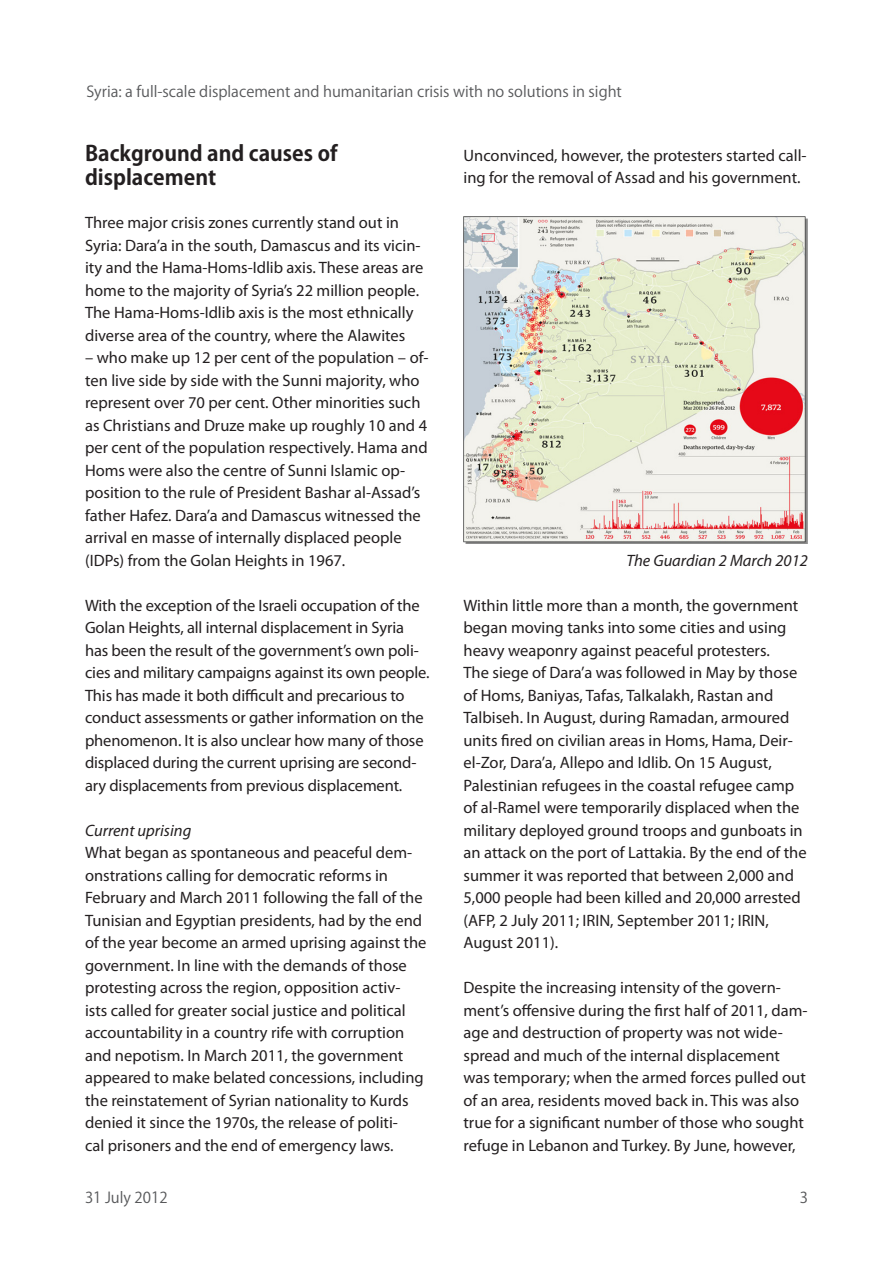
<style>
.page{position:relative;width:893px;height:1263px;background:#fff}
.page>*{position:absolute;margin:0;border:0;box-sizing:border-box;transform-origin:0 0}
.t1{font:700 21px/24px "Koz Go Pro";color:#231f20}
.Content{font:16.5px/22.5px "Myriad Pro";color:#231f20}
.Content_-_Italics{font:italic 16.5px "Myriad Pro";color:#231f20}
.pg1_Date{font:15px "Koz Go Pro";color:#57585a}
.s1{font-size:15.45px}
</style>
<div class="page">
<img style="left:463px;top:217px;width:344px;height:326px">
<p class="pg1_Date" style="left:86px;top:82px;width:537px">Syria: a full-scale displacement and humanitarian crisis with no solutions in sight</p>
<p class="t1" style="left:85px;top:142px;width:254px">Background and causes of displacement</p>
<p class="Content" style="left:85px;top:211px;width:340px">Three major crisis zones currently stand out in Syria: Dara’a in the south, Damascus and its vicin&shy;ity and the Hama-Homs-Idlib axis. These areas are home to the majority of Syria’s 22 million people.<br>The Hama-Homs-Idlib axis is the most ethnically diverse area of the country, where the Alawites</p>
<p class="Content" style="left:85px;top:346px;width:345px">– who make up 12 per cent of the population – of&shy;ten live side by side with the Sunni majority, who represent over 70 per cent. Other minorities such as Christians and Druze make up roughly 10 and 4 per cent of the population respectively. Hama and Homs were also the centre of Sunni Islamic op&shy;position to the rule of President Bashar al-Assad’s father Hafez. Dara’a and Damascus witnessed the arrival en masse of internally displaced people (IDPs) from the Golan Heights in 1967.</p>
<p class="Content" style="left:85px;top:594px;width:346px">With the exception of the Israeli occupation of the Golan Heights, all internal displacement in Syria has been the result of the government’s own poli&shy;cies and military campaigns against its own people.<br>This has made it both difficult and precarious to conduct assessments or gather information on the phenomenon. It is also unclear how many of those displaced during the current uprising are second&shy;ary displacements from previous displacement.</p>
<p class="Content_-_Italics" style="left:85px;top:820px;width:108px">Current uprising</p>
<p class="Content" style="left:85px;top:841px;width:343px">What began as spontaneous and peaceful dem&shy;onstrations calling for democratic reforms in February and March 2011 following the fall of the Tunisian and Egyptian presidents, had by the end of the year become an armed uprising against the government. In line with the demands of those protesting across the region, opposition activ&shy;ists called for greater social justice and political accountability in a country rife with corruption and nepotism. In March 2011, the government appeared to make belated concessions, including the reinstatement of Syrian nationality to Kurds denied it since the 1970s, the release of politi-<br>cal prisoners and the end of emergency laws.</p>
<p class="Content" style="left:463px;top:144px;width:345px">Unconvinced, however, the protesters started call&shy;ing for the removal of Assad and his government.</p>
<p class="Content_-_Italics" style="left:626px;top:550px;width:183px">The Guardian 2 March 2012</p>
<p class="Content" style="left:463px;top:594px;width:345px">Within little more than a month, the government began moving tanks into some cities and using heavy weaponry against peaceful protesters.<br>The siege of Dara’a was followed in May by those of Homs, Baniyas, Tafas, Talkalakh, Rastan and Talbiseh. In August, during Ramadan, armoured units fired on civilian areas in Homs, Hama, Deir&shy;el-Zor, Dara’a, Allepo and Idlib. On 15 August, Palestinian refugees in the coastal refugee camp of al-Ramel were temporarily displaced when the military deployed ground troops and gunboats in an attack on the port of Lattakia. By the end of the summer it was reported that between 2,000 and 5,000 people had been killed and 20,000 arrested (AFP, 2 July 2011; IRIN, September 2011; IRIN, August 2011).</p>
<p class="Content" style="left:463px;top:976px;width:346px">Despite the increasing intensity of the govern&shy;ment’s offensive during the first half of 2011, dam&shy;age and destruction of property was not wide&shy;spread and much of the internal displacement was temporary; when the armed forces pulled out of an area, residents moved back in. This was also true for a significant number of those who sought refuge in Lebanon and Turkey. By June, however,</p>
<p class="pg1_Date" style="left:85px;top:1188px;width:84px">3<span class="s1">1</span> July 20<span class="s1">1</span>2</p>
<p class="pg1_Date" style="left:800px;top:1188px;width:10px">3</p>
</div>
